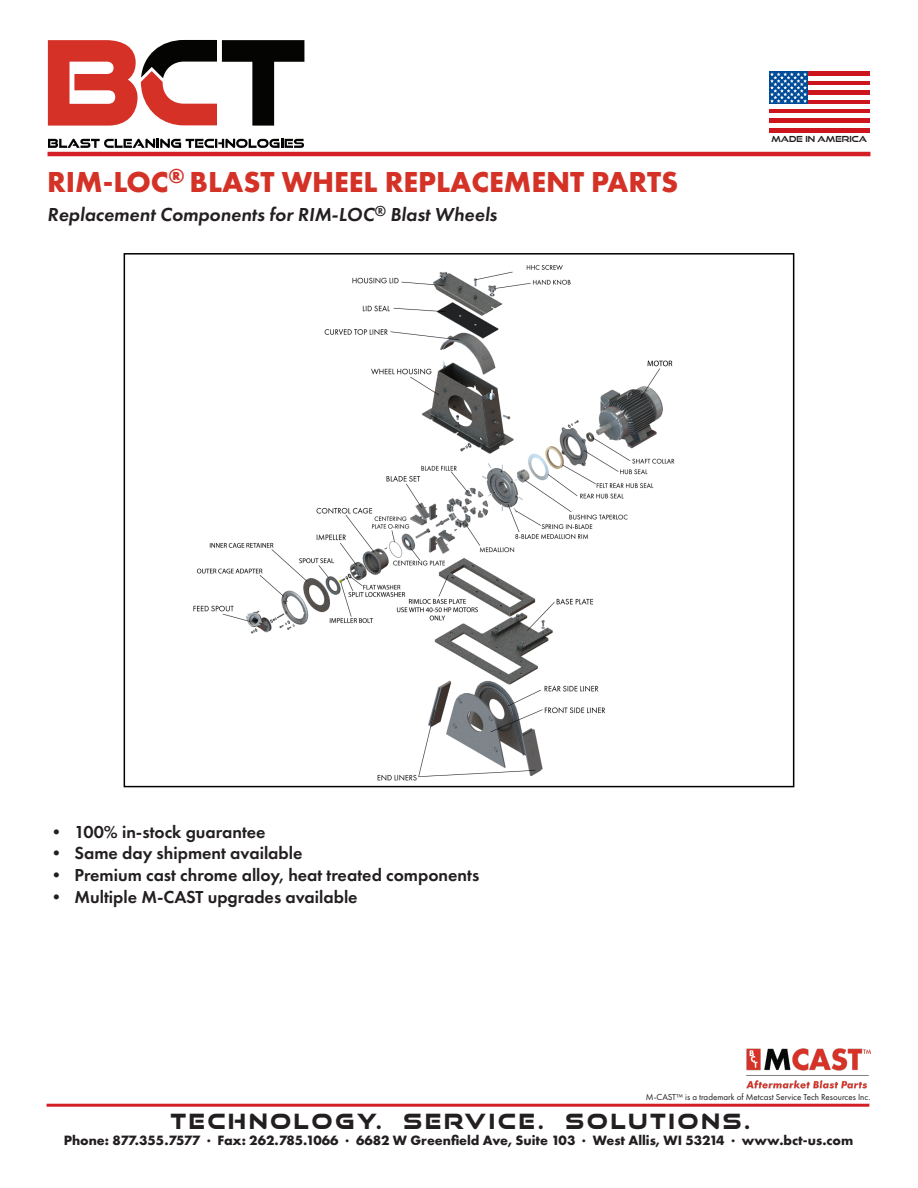
<style>
.page{position:relative;width:918px;height:1188px;background:#fff}
.page>*{position:absolute;margin:0;border:0;box-sizing:border-box;transform-origin:0 0}
.t1{font:700 30px "Futura PT";color:#d43227}
.t2{font:21px "Good Times Hv";letter-spacing:.14em;color:#231f20}
.t3{font:italic 600 19.5px "Futura PT";color:#231f20}
.t4{font:600 18px "Futura PT";color:#231f20}
.t5{font:700 14.1px "Futura PT";color:#231f20}
.t6{font:9px "Futura PT";color:#231f20}
.t7{font:700 8.4px "Good Times Rg";color:#231f20}
</style>
<div class="page">
<hr style="left:48px;top:152px;width:822px;height:4px;background:#d41f27">
<hr style="left:47px;top:1104px;width:822px;height:3px;background:#d41f27">
<div style="left:769px;top:71px;width:101px;height:62px;background:#cd151d"></div>
<div style="left:769px;top:123px;width:101px;height:5px;background:#fff"></div>
<hr style="left:769px;top:114px;width:101px;height:4px;background:#fff">
<div style="left:769px;top:104px;width:101px;height:5px;background:#fff"></div>
<div style="left:769px;top:95px;width:101px;height:5px;background:#fff"></div>
<div style="left:769px;top:85px;width:101px;height:5px;background:#fff"></div>
<div style="left:769px;top:76px;width:101px;height:5px;background:#fff"></div>
<svg style="left:769px;top:71px;width:39px;height:33px"></svg>
<svg style="left:770px;top:73px;width:37px;height:30px"></svg>
<img style="left:746px;top:1048px;width:124px;height:41px">
<svg style="left:48px;top:40px;width:256px;height:86px"></svg>
<svg style="left:48px;top:139px;width:256px;height:9px"></svg>
<img style="left:193px;top:265px;width:482px;height:516px">
<div style="left:124px;top:253px;width:670px;height:534px;border:2px solid #000"></div>
<p class="t1" style="left:47px;top:162px;width:633px">RIM-LOC<sup>®</sup> BLAST WHEEL REPLACEMENT PARTS</p>
<p class="t3" style="left:47px;top:202px;width:451px">Replacement Components for RIM-LOC<sup>®</sup> Blast Wheels</p>
<p class="t7" style="left:772px;top:134px;width:97px">MADE IN AMERICA</p>
<p class="t4" style="left:48px;top:820px;width:220px">• 100% in-stock guarantee</p>
<p class="t4" style="left:48px;top:842px;width:256px">• Same day shipment available</p>
<p class="t4" style="left:48px;top:864px;width:433px">• Premium cast chrome alloy, heat treated components</p>
<p class="t4" style="left:48px;top:885px;width:312px">• Multiple M-CAST upgrades available</p>
<p class="t6" style="left:646px;top:1091px;width:226px">M-CAST™ is a trademark of Metcast Service Tech Resources Inc.</p>
<p class="t2" style="left:171px;top:1108px;width:581px">TECHNOLOGY. SERVICE. SOLUTIONS.</p>
<p class="t5" style="left:64px;top:1131px;width:791px">Phone: 877.355.7577 . Fax: 262.785.1066 . 6682 W Greenfield Ave, Suite 103 . West Allis, WI 53214 . www.bct-us.com</p>
</div>
